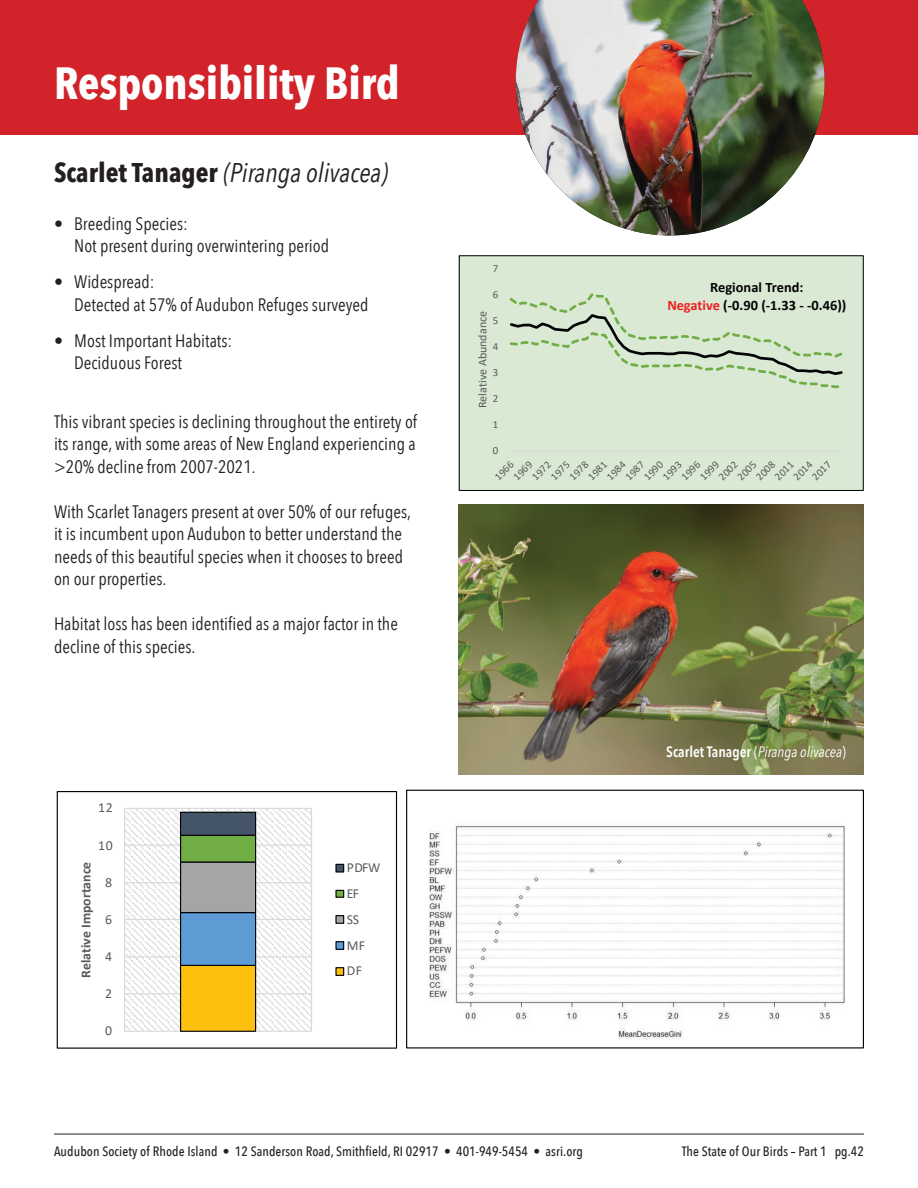
<style>
.page{position:relative;width:918px;height:1188px;background:#fff}
.page>*{position:absolute;margin:0;border:0;box-sizing:border-box;transform-origin:0 0}
.t1{font:700 45px "Avenir Next Condensed";color:#fff}
.t2{font:italic 27px "Avenir Next Condensed";color:#231f20}
.t3{font:18px/22.5px "Avenir Next Condensed";color:#231f20}
.t4{font:italic 15px "Avenir Next Condensed";color:#fff}
.t5{font:700 14.4px/18px "Calibri";letter-spacing:-.005em;color:#020304;text-align:center}
.t6{font:700 13.8px "Calibri";color:#595a5a}
.t7{font:13.8px/25.8px "Calibri";letter-spacing:-.015em;color:#595a5a}
.t8{font:13.8px "Calibri";letter-spacing:.035em;color:#595a5a}
.t9{font:500 13.5px "Avenir Next Condensed";letter-spacing:.005em;color:#231f20}
.t10{font:12px "Calibri";color:#595a5a}
.t11{font:10.8px "Calibri";color:#595a5a}
.s1{font-weight:700;font-style:normal}
.s2{color:#ed2024}
.s3{font-weight:600;font-style:normal}
.s4{font-style:normal}
</style>
<div class="page">
<hr style="left:54px;top:1134px;width:810px;height:1px;background:#231f20">
<div style="left:0;top:0;width:918px;height:135px;background:#d2232a"></div>
<img style="left:516px;top:0;width:309px;height:235px">
<div style="left:459px;top:255px;width:405px;height:235px;background:#d9e9d3"></div>
<hr style="left:509px;top:450px;width:336px;height:1px;background:#dadada">
<svg style="left:509px;top:293px;width:334px;height:95px"></svg>
<div style="left:459px;top:255px;width:405px;height:236px;border:1px solid #020304"></div>
<img style="left:458px;top:504px;width:406px;height:271px">
<img style="left:429px;top:826px;width:416px;height:213px">
<div style="left:406px;top:790px;width:458px;height:258px;border:1px solid #020304"></div>
<svg style="left:125px;top:809px;width:186px;height:222px"></svg>
<hr style="left:125px;top:1031px;width:187px;height:1px;background:#dadada">
<hr style="left:125px;top:993px;width:187px;height:1px;background:#dadada">
<hr style="left:125px;top:956px;width:187px;height:2px;background:#dadada">
<hr style="left:125px;top:919px;width:187px;height:1px;background:#dadada">
<hr style="left:125px;top:882px;width:187px;height:1px;background:#dadada">
<hr style="left:125px;top:845px;width:187px;height:1px;background:#dadada">
<hr style="left:125px;top:808px;width:187px;height:1px;background:#dadada">
<hr style="left:311px;top:808px;width:1px;height:223px;background:#dadada">
<div style="left:181px;top:965px;width:75px;height:66px;background:#fec00f"></div>
<div style="left:180px;top:965px;width:76px;height:66px;border:1px solid #020304"></div>
<div style="left:181px;top:913px;width:75px;height:52px;background:#5c9bd4"></div>
<div style="left:180px;top:912px;width:76px;height:54px;border:1px solid #020304"></div>
<div style="left:181px;top:862px;width:75px;height:51px;background:#a6a5a6"></div>
<div style="left:180px;top:861px;width:76px;height:52px;border:1px solid #020304"></div>
<div style="left:181px;top:835px;width:75px;height:27px;background:#70ad45"></div>
<div style="left:180px;top:835px;width:76px;height:28px;border:1px solid #020304"></div>
<div style="left:181px;top:812px;width:75px;height:23px;background:#44556a"></div>
<div style="left:180px;top:812px;width:76px;height:24px;border:1px solid #020304"></div>
<hr style="left:124px;top:808px;width:1px;height:223px;background:#dadada">
<div style="left:336px;top:864px;width:8px;height:8px;background:#44556a"></div>
<div style="left:335px;top:864px;width:9px;height:9px;border:1px solid #020304"></div>
<div style="left:336px;top:890px;width:8px;height:7px;background:#70ad45"></div>
<div style="left:335px;top:890px;width:9px;height:8px;border:1px solid #020304"></div>
<div style="left:336px;top:916px;width:8px;height:7px;background:#a6a5a6"></div>
<div style="left:335px;top:915px;width:9px;height:9px;border:1px solid #020304"></div>
<div style="left:336px;top:942px;width:8px;height:7px;background:#5c9bd4"></div>
<div style="left:335px;top:941px;width:9px;height:9px;border:1px solid #020304"></div>
<div style="left:336px;top:968px;width:8px;height:7px;background:#fec00f"></div>
<div style="left:335px;top:967px;width:9px;height:9px;border:1px solid #020304"></div>
<div style="left:57px;top:791px;width:340px;height:258px;border:1px solid #020304"></div>
<p class="t1" style="left:54px;top:56px;width:347px">Responsibility Bird</p>
<p class="t2" style="left:54px;top:157px;width:335px"><span class="s1">Scarlet Tanager</span> (Piranga olivacea)</p>
<p class="t3" style="left:74px;top:211px;width:256px;text-indent:-20px">• Breeding Species:<br>Not present during overwintering period</p>
<p class="t3" style="left:74px;top:270px;width:296px;text-indent:-20px">• Widespread:<br>Detected at 57% of Audubon Refuges surveyed</p>
<p class="t3" style="left:74px;top:328px;width:160px;text-indent:-20px">• Most Important Habitats:<br>Deciduous Forest</p>
<p class="t3" style="left:54px;top:409px;width:365px;text-align:justify">This vibrant species is declining throughout the entirety of its range, with some areas of New England experiencing a &gt;20% decline from 2007-2021.</p>
<p class="t3" style="left:54px;top:499px;width:359px">With Scarlet Tanagers present at over 50% of our refuges, it is incumbent upon Audubon to better understand the needs of this beautiful species when it chooses to breed on our properties.</p>
<p class="t3" style="left:54px;top:612px;width:345px">Habitat loss has been identified as a major factor in the decline of this species.</p>
<p class="t8" style="left:98px;top:798px;width:16px">12</p>
<p class="t8" style="left:98px;top:836px;width:16px">10</p>
<p class="t6" style="left:76px;top:978px;width:117px;rotate:-90deg">Relative Importance</p>
<p class="t7" style="left:347px;top:854px;width:35px">PDFW<br>EF<br>SS<br>MF<br>DF</p>
<p class="t8" style="left:105px;top:872px;width:8px">8</p>
<p class="t8" style="left:105px;top:910px;width:8px">6</p>
<p class="t8" style="left:105px;top:947px;width:8px">4</p>
<p class="t8" style="left:105px;top:984px;width:8px">2</p>
<p class="t8" style="left:105px;top:1021px;width:8px">0</p>
<p class="t11" style="left:493px;top:261px;width:7px">7</p>
<p class="t11" style="left:493px;top:287px;width:7px">6</p>
<p class="t10" style="left:474px;top:408px;width:99px;rotate:-90deg">Relative Abundance</p>
<p class="t11" style="left:493px;top:313px;width:7px">5</p>
<p class="t11" style="left:493px;top:339px;width:7px">4</p>
<p class="t11" style="left:493px;top:365px;width:7px">3</p>
<p class="t11" style="left:493px;top:391px;width:7px">2</p>
<p class="t11" style="left:493px;top:417px;width:7px">1</p>
<p class="t11" style="left:493px;top:443px;width:7px">0</p>
<p class="t5" style="left:667px;top:278px;width:181px">Regional Trend:<br><span class="s2">Negative</span> (-0.90 (-1.33 - -0.46))</p>
<p class="t11" style="left:491px;top:473px;width:24px;rotate:-45deg">1966</p>
<p class="t11" style="left:510px;top:473px;width:24px;rotate:-45deg">1969</p>
<p class="t11" style="left:528px;top:473px;width:24px;rotate:-45deg">1972</p>
<p class="t11" style="left:547px;top:473px;width:24px;rotate:-45deg">1975</p>
<p class="t11" style="left:566px;top:473px;width:24px;rotate:-45deg">1978</p>
<p class="t11" style="left:584px;top:473px;width:24px;rotate:-45deg">1981</p>
<p class="t11" style="left:603px;top:473px;width:24px;rotate:-45deg">1984</p>
<p class="t11" style="left:622px;top:473px;width:24px;rotate:-45deg">1987</p>
<p class="t11" style="left:640px;top:473px;width:24px;rotate:-45deg">1990</p>
<p class="t11" style="left:659px;top:473px;width:24px;rotate:-45deg">1993</p>
<p class="t11" style="left:678px;top:473px;width:24px;rotate:-45deg">1996</p>
<p class="t11" style="left:696px;top:473px;width:24px;rotate:-45deg">1999</p>
<p class="t11" style="left:715px;top:473px;width:24px;rotate:-45deg">2002</p>
<p class="t11" style="left:734px;top:473px;width:24px;rotate:-45deg">2005</p>
<p class="t11" style="left:752px;top:473px;width:24px;rotate:-45deg">2008</p>
<p class="t11" style="left:771px;top:473px;width:24px;rotate:-45deg">2011</p>
<p class="t11" style="left:790px;top:473px;width:24px;rotate:-45deg">2014</p>
<p class="t11" style="left:808px;top:473px;width:24px;rotate:-45deg">2017</p>
<p class="t4" style="left:666px;top:743px;width:181px"><span class="s3">Scarlet Tanager</span> <span class="s4">(</span>Piranga olivacea<span class="s4">)</span></p>
<p class="t9" style="left:54px;top:1143px;width:530px">Audubon Society of Rhode Island • 12 Sanderson Road, Smithfield, RI 02917 • 401-949-5454 • asri.org</p>
<p class="t9" style="left:682px;top:1143px;width:184px">The State of Our Birds – Part 1 pg.42</p>
</div>
